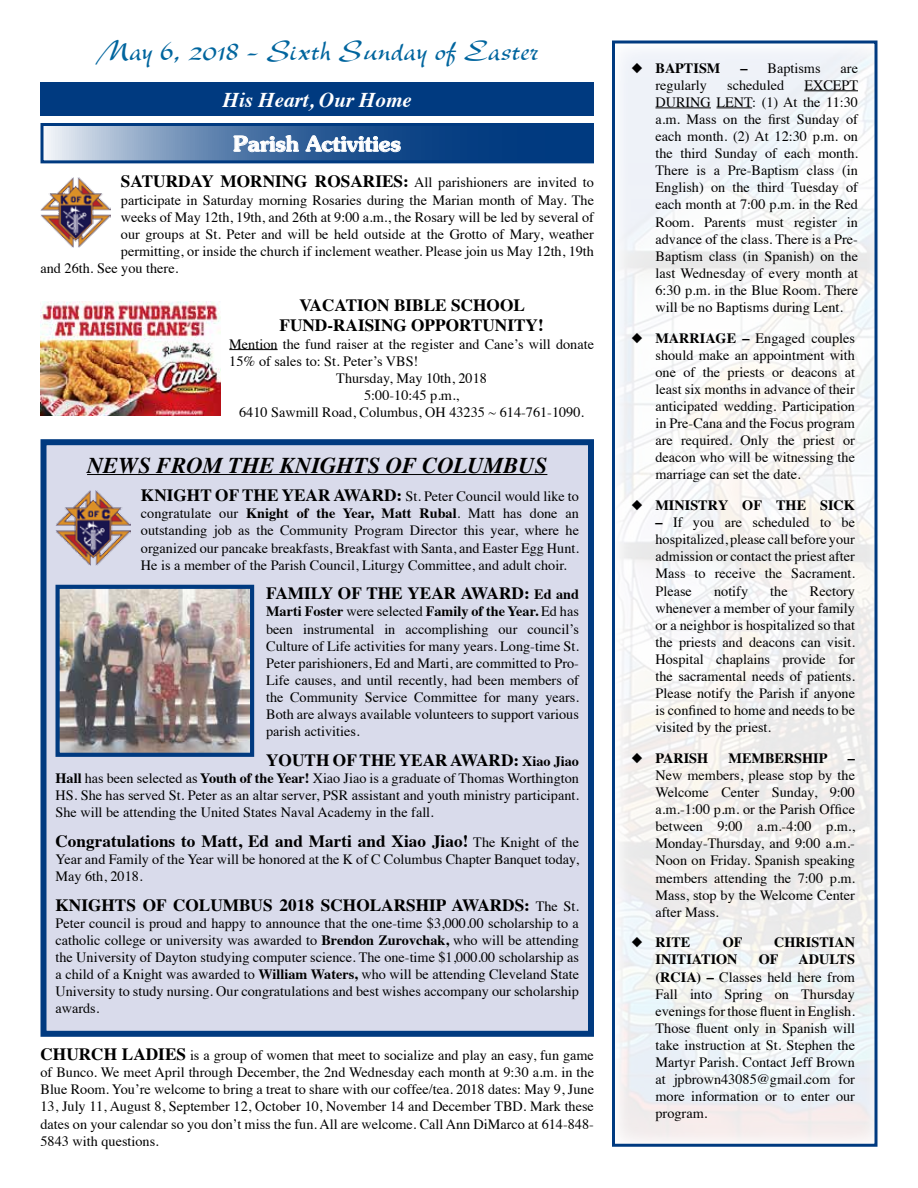
<style>
.page{position:relative;width:918px;height:1188px;background:#fff}
.page>*{position:absolute;margin:0;border:0;box-sizing:border-box;transform-origin:0 0}
.t1{font:30px "New Berolina";color:#00659e}
.t2{font:italic 700 22.5px "Times";color:#000}
.t3{font:600 21px "Souvenir";color:#fff}
.t4{font:italic 700 21px "Times";color:#fff}
.t5{font:700 17.25px/20.7px "Times";color:#000;text-align:center}
.t6{font:14.25px/17.1px "Times";color:#000;text-align:justify}
.t7{font:700 14.25px "Times";color:#000}
.s1{font-weight:700;font-size:17.25px}
.s2{font-weight:700}
.s3{font-size:14.25px}
.s4{font-weight:400;font-size:14.25px}
</style>
<div class="page">
<div style="left:40px;top:439px;width:554px;height:598px;background:#d9dbeb;border:6px solid #003a80"></div>
<img style="left:619px;top:49px;width:255px;height:1092px">
<div style="left:612px;top:40px;width:266px;height:1107px;border:3px solid #003a80"></div>
<hr style="left:804px;top:90px;width:54px;height:1px;background:#000">
<hr style="left:656px;top:108px;width:55px;height:1px;background:#000">
<hr style="left:717px;top:108px;width:35px;height:1px;background:#000">
<svg style="left:47px;top:127px;width:543px;height:32px;background:#4972a4"></svg>
<svg style="left:233px;top:135px;width:66px;height:17px"></svg>
<svg style="left:305px;top:135px;width:96px;height:17px;background:#6386b0"></svg>
<div style="left:40px;top:123px;width:554px;height:40px;border:3px solid #003a80"></div>
<div style="left:40px;top:82px;width:554px;height:34px;background:#003a80"></div>
<hr style="left:229px;top:349px;width:49px;height:1px;background:#000">
<hr style="left:87px;top:474px;width:460px;height:1px;background:#000">
<img style="left:40px;top:177px;width:70px;height:70px">
<img style="left:55px;top:491px;width:75px;height:75px">
<img style="left:60px;top:590px;width:189px;height:162px">
<div style="left:55px;top:585px;width:199px;height:172px;border:4px solid #003a80"></div>
<img style="left:40px;top:302px;width:180px;height:114px">
<h1 class="t1" style="left:94px;top:33px;width:446px">May 6, 2018 – Sixth Sunday of Easter</h1>
<h3 class="t4" style="left:223px;top:81px;width:191px">His Heart, Our Home</h3>
<h3 class="t3" style="left:233px;top:130px;width:169px">Parish Activities</h3>
<p class="t6" style="left:121px;top:173px;width:475px"><span class="s1">SATURDAY MORNING ROSARIES:</span> All parishioners are invited to</p>
<p class="t6" style="left:121px;top:190px;width:475px">participate in Saturday morning Rosaries during the Marian month of May. The</p>
<p class="t6" style="left:121px;top:207px;width:475px">weeks of May 12th, 19th, and 26th at 9:00 a.m., the Rosary will be led by several of</p>
<p class="t6" style="left:121px;top:224px;width:475px">our groups at St. Peter and will be held outside at the Grotto of Mary, weather</p>
<p class="t6" style="left:121px;top:241px;width:475px">permitting, or inside the church if inclement weather. Please join us May 12th, 19th</p>
<p class="t6" style="left:41px;top:258px;width:139px">and 26th. See you there.</p>
<p class="t5" style="left:279px;top:293px;width:266px">VACATION BIBLE SCHOOL<br>FUND-RAISING OPPORTUNITY!</p>
<p class="t6" style="left:229px;top:334px;width:366px">Mention the fund raiser at the register and Cane’s will donate</p>
<p class="t6" style="left:229px;top:351px;width:191px">15% of sales to: St. Peter’s VBS!</p>
<p class="t6" style="left:336px;top:368px;width:152px">Thursday, May 10th, 2018</p>
<p class="t6" style="left:364px;top:385px;width:97px">5:00-10:45 p.m.,</p>
<p class="t6" style="left:239px;top:402px;width:346px">6410 Sawmill Road, Columbus, OH 43235 ~ 614-761-1090.</p>
<h2 class="t2" style="left:87px;top:444px;width:462px">NEWS FROM THE KNIGHTS OF COLUMBUS</h2>
<p class="t6" style="left:141px;top:487px;width:440px"><span class="s1">KNIGHT OF THE YEAR AWARD:</span> St. Peter Council would like to congratulate our <span class="s2">Knight of the Year, Matt Rubal</span>. Matt has done an outstanding job as the Community Program Director this year, where he organized our pancake breakfasts, Breakfast with Santa, and Easter Egg Hunt.<br>He is a member of the Parish Council, Liturgy Committee, and adult choir.</p>
<p class="t5" style="left:266px;top:581px;width:314px">FAMILY OF THE YEAR AWARD: <span class="s3">Ed and</span></p>
<p class="t6" style="left:266px;top:602px;width:314px"><span class="s2">Marti Foster</span> were selected <span class="s2">Family of the Year.</span> Ed has been instrumental in accomplishing our council’s Culture of Life activities for many years. Long-time St.<br>Peter parishioners, Ed and Marti, are committed to Pro-Life causes, and until recently, had been members of the Community Service Committee for many years.<br>Both are always available volunteers to support various parish activities.</p>
<p class="t5" style="left:266px;top:748px;width:314px">YOUTH OF THE YEAR AWARD: <span class="s3">Xiao Jiao</span></p>
<p class="t6" style="left:56px;top:768px;width:525px"><span class="s2">Hall</span> has been selected as <span class="s2">Youth of the Year!</span> Xiao Jiao is a graduate of Thomas Worthington HS. She has served St. Peter as an altar server, PSR assistant and youth ministry participant.<br>She will be attending the United States Naval Academy in the fall.</p>
<p class="t5" style="left:56px;top:829px;width:525px">Congratulations to Matt, Ed and Marti and Xiao Jiao! <span class="s4">The Knight of the</span></p>
<p class="t6" style="left:56px;top:849px;width:525px">Year and Family of the Year will be honored at the K of C Columbus Chapter Banquet today,<br>May 6th, 2018.</p>
<p class="t5" style="left:56px;top:893px;width:525px">KNIGHTS OF COLUMBUS 2018 SCHOLARSHIP AWARDS: <span class="s4">The St.</span></p>
<p class="t6" style="left:55px;top:913px;width:525px">Peter council is proud and happy to announce that the one-time $3,000.00 scholarship to a catholic college or university was awarded to <span class="s2">Brendon Zurovchak,</span> who will be attending the University of Dayton studying computer science. The one-time $1,000.00 scholarship as a child of a Knight was awarded to <span class="s2">William Waters,</span> who will be attending Cleveland State University to study nursing. Our congratulations and best wishes accompany our scholarship awards.</p>
<p class="t6" style="left:40px;top:1046px;width:555px"><span class="s1">CHURCH LADIES</span> is a group of women that meet to socialize and play an easy, fun game of Bunco. We meet April through December, the 2nd Wednesday each month at 9:30 a.m. in the Blue Room. You’re welcome to bring a treat to share with our coffee/tea. 2018 dates: May 9, June 13, July 11, August 8, September 12, October 10, November 14 and December TBD. Mark these dates on your calendar so you don’t miss the fun. All are welcome. Call Ann DiMarco at 614-848- 5843 with questions.</p>
<p class="t7" style="left:632px;top:54px;width:90px">◆ BAPTISM</p>
<p class="t6" style="left:740px;top:58px;width:82px"><span class="s2">–</span> Baptisms</p>
<p class="t6" style="left:841px;top:58px;width:19px">are</p>
<p class="t6" style="left:655px;top:75px;width:53px">regularly</p>
<p class="t6" style="left:727px;top:75px;width:58px">scheduled</p>
<p class="t6" style="left:655px;top:75px;width:204px;text-indent:149px">EXCEPT DURING LENT: (1) At the 11:30 a.m. Mass on the first Sunday of each month. (2) At 12:30 p.m. on the third Sunday of each month.<br>There is a Pre-Baptism class (in English) on the third Tuesday of each month at 7:00 p.m. in the Red Room. Parents must register in advance of the class. There is a Pre-Baptism class (in Spanish) on the last Wednesday of every month at 6:30 p.m. in the Blue Room. There will be no Baptisms during Lent.</p>
<p class="t6" style="left:656px;top:328px;width:201px;text-indent:-24px">◆ <span class="s2">MARRIAGE –</span> Engaged couples should make an appointment with one of the priests or deacons at least six months in advance of their anticipated wedding. Participation in Pre-Cana and the Focus program are required. Only the priest or deacon who will be witnessing the marriage can set the date.</p>
<p class="t7" style="left:632px;top:492px;width:225px">◆ MINISTRY OF THE SICK</p>
<p class="t6" style="left:656px;top:513px;width:201px"><span class="s2">–</span> If you are scheduled to be hospitalized, please call before your admission or contact the priest after Mass to receive the Sacrament.<br>Please</p>
<p class="t6" style="left:714px;top:581px;width:36px">notify</p>
<p class="t6" style="left:770px;top:581px;width:19px">the</p>
<p class="t6" style="left:656px;top:581px;width:201px;text-indent:154px">Rectory whenever a member of your family or a neighbor is hospitalized so that the priests and deacons can visit.<br>Hospital chaplains provide for the sacramental needs of patients.<br>Please notify the Parish if anyone is confined to home and needs to be visited by the priest.</p>
<p class="t7" style="left:632px;top:744px;width:78px">◆ PARISH</p>
<p class="t7" style="left:729px;top:744px;width:100px">MEMBERSHIP</p>
<p class="t7" style="left:848px;top:744px;width:9px">–</p>
<p class="t6" style="left:656px;top:765px;width:201px">New members, please stop by the Welcome Center Sunday, 9:00 a.m.-1:00 p.m. or the Parish Office between 9:00 a.m.-4:00 p.m., Monday-Thursday, and 9:00 a.m.- Noon on Friday. Spanish speaking members attending the 7:00 p.m.<br>Mass, stop by the Welcome Center after Mass.</p>
<p class="t7" style="left:632px;top:929px;width:60px">◆ RITE</p>
<p class="t7" style="left:723px;top:929px;width:21px">OF</p>
<p class="t7" style="left:774px;top:929px;width:82px">CHRISTIAN</p>
<p class="t7" style="left:656px;top:946px;width:84px">INITIATION</p>
<p class="t7" style="left:759px;top:946px;width:21px">OF</p>
<p class="t6" style="left:656px;top:950px;width:201px;text-indent:143px"><span class="s2">ADULTS (RCIA) –</span> Classes held here from Fall into Spring on Thursday evenings for those fluent in English.<br>Those fluent only in Spanish will take instruction at St. Stephen the Martyr Parish. Contact Jeff Brown at jpbrown43085@gmail.com for more information or to enter our program.</p>
</div>
